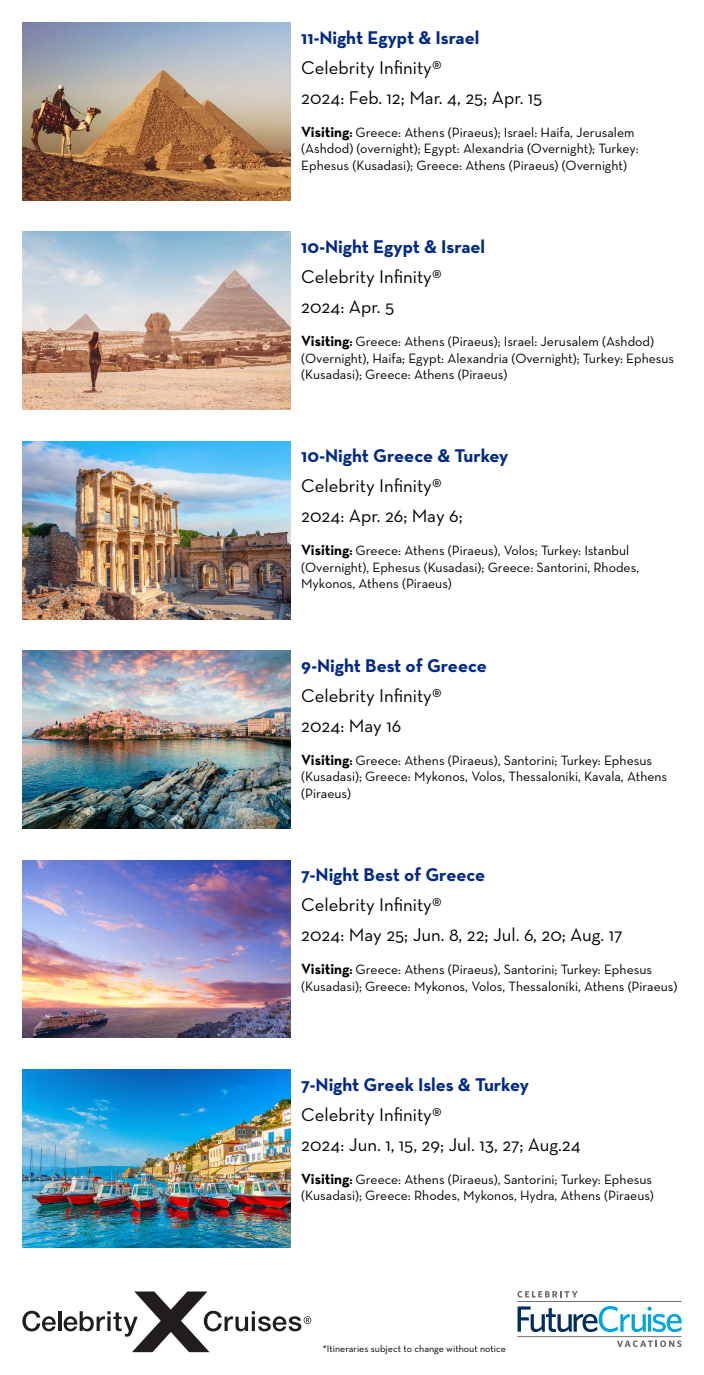
<style>
.page{position:relative;width:704px;height:1375px;background:#fff}
.page>*{position:absolute;margin:0;border:0;box-sizing:border-box;transform-origin:0 0}
.t1{font:18.75px "Neutraface Text";color:#000}
.t2{font:700 18.75px "Neutraface Text";color:#002987}
.t3{font:13.75px/16.5px "Neutraface Text";color:#000}
.t4{font:10px "Neutraface Text";color:#000}
.s1{font-weight:700;font-size:15px}
.s2{font-weight:700;font-size:12.5px}
</style>
<div class="page">
<img style="left:22px;top:23px;width:268px;height:177px">
<svg style="left:22px;top:1311px;width:34px;height:20px"></svg>
<hr style="left:58px;top:1311px;width:3px;height:20px;background:#211d1e">
<svg style="left:64px;top:1292px;width:247px;height:60px"></svg>
<svg style="left:517px;top:1306px;width:164px;height:26px"></svg>
<svg style="left:517px;top:1291px;width:60px;height:7px"></svg>
<hr style="left:517px;top:1301px;width:164px;height:1px;background:#6c6d70">
<hr style="left:517px;top:1336px;width:164px;height:1px;background:#6c6d70">
<svg style="left:617px;top:1340px;width:64px;height:7px"></svg>
<img style="left:22px;top:232px;width:268px;height:178px">
<img style="left:22px;top:441px;width:268px;height:178px">
<img style="left:22px;top:651px;width:268px;height:177px">
<img style="left:22px;top:860px;width:268px;height:178px">
<img style="left:23px;top:1069px;width:267px;height:178px">
<p class="t2" style="left:301px;top:25px;width:180px">11-Night Egypt &amp; Israel</p>
<p class="t1" style="left:301px;top:56px;width:142px">Celebrity Infinity®</p>
<p class="t1" style="left:301px;top:86px;width:242px">2024: Feb. 12; Mar. 4, 25; Apr. 15</p>
<p class="t3" style="left:301px;top:124px;width:338px"><span class="s1">Visiting</span><span class="s2">:</span> Greece: Athens (Piraeus); Israel: Haifa, Jerusalem (Ashdod) (overnight); Egypt: Alexandria (Overnight); Turkey:<br>Ephesus (Kusadasi); Greece: Athens (Piraeus) (Overnight)</p>
<p class="t2" style="left:301px;top:235px;width:185px">10-Night Egypt &amp; Israel</p>
<p class="t1" style="left:301px;top:265px;width:142px">Celebrity Infinity®</p>
<p class="t1" style="left:301px;top:295px;width:94px">2024: Apr. 5</p>
<p class="t3" style="left:301px;top:333px;width:374px"><span class="s1">Visiting</span><span class="s2">:</span> Greece: Athens (Piraeus); Israel: Jerusalem (Ashdod) (Overnight), Haifa; Egypt: Alexandria (Overnight); Turkey: Ephesus (Kusadasi); Greece: Athens (Piraeus)</p>
<p class="t2" style="left:301px;top:444px;width:208px">10-Night Greece &amp; Turkey</p>
<p class="t1" style="left:301px;top:474px;width:142px">Celebrity Infinity®</p>
<p class="t1" style="left:301px;top:504px;width:163px">2024: Apr. 26; May 6;</p>
<p class="t3" style="left:301px;top:542px;width:339px"><span class="s1">Visiting</span><span class="s2">:</span> Greece: Athens (Piraeus), Volos; Turkey: Istanbul (Overnight), Ephesus (Kusadasi); Greece: Santorini, Rhodes,<br>Mykonos, Athens (Piraeus)</p>
<p class="t2" style="left:301px;top:653px;width:187px">9-Night Best of Greece</p>
<p class="t1" style="left:301px;top:684px;width:142px">Celebrity Infinity®</p>
<p class="t1" style="left:301px;top:714px;width:101px">2024: May 16</p>
<p class="t3" style="left:301px;top:752px;width:367px"><span class="s1">Visiting</span><span class="s2">:</span> Greece: Athens (Piraeus), Santorini; Turkey: Ephesus (Kusadasi); Greece: Mykonos, Volos, Thessaloniki, Kavala, Athens (Piraeus)</p>
<p class="t2" style="left:301px;top:863px;width:185px">7-Night Best of Greece</p>
<p class="t1" style="left:301px;top:893px;width:142px">Celebrity Infinity®</p>
<p class="t1" style="left:301px;top:923px;width:322px">2024: May 25; Jun. 8, 22; Jul. 6, 20; Aug. 17</p>
<p class="t3" style="left:301px;top:961px;width:377px"><span class="s1">Visiting</span><span class="s2">:</span> Greece: Athens (Piraeus), Santorini; Turkey: Ephesus (Kusadasi); Greece: Mykonos, Volos, Thessaloniki, Athens (Piraeus)</p>
<p class="t2" style="left:301px;top:1072px;width:229px">7-Night Greek Isles &amp; Turkey</p>
<p class="t1" style="left:301px;top:1103px;width:142px">Celebrity Infinity®</p>
<p class="t1" style="left:301px;top:1133px;width:280px">2024: Jun. 1, 15, 29; Jul. 13, 27; Aug.24</p>
<p class="t3" style="left:301px;top:1171px;width:354px"><span class="s1">Visiting</span><span class="s2">:</span> Greece: Athens (Piraeus), Santorini; Turkey: Ephesus (Kusadasi); Greece: Rhodes, Mykonos, Hydra, Athens (Piraeus)</p>
<p class="t4" style="left:322px;top:1342px;width:184px">*Itineraries subject to change without notice</p>
</div>
